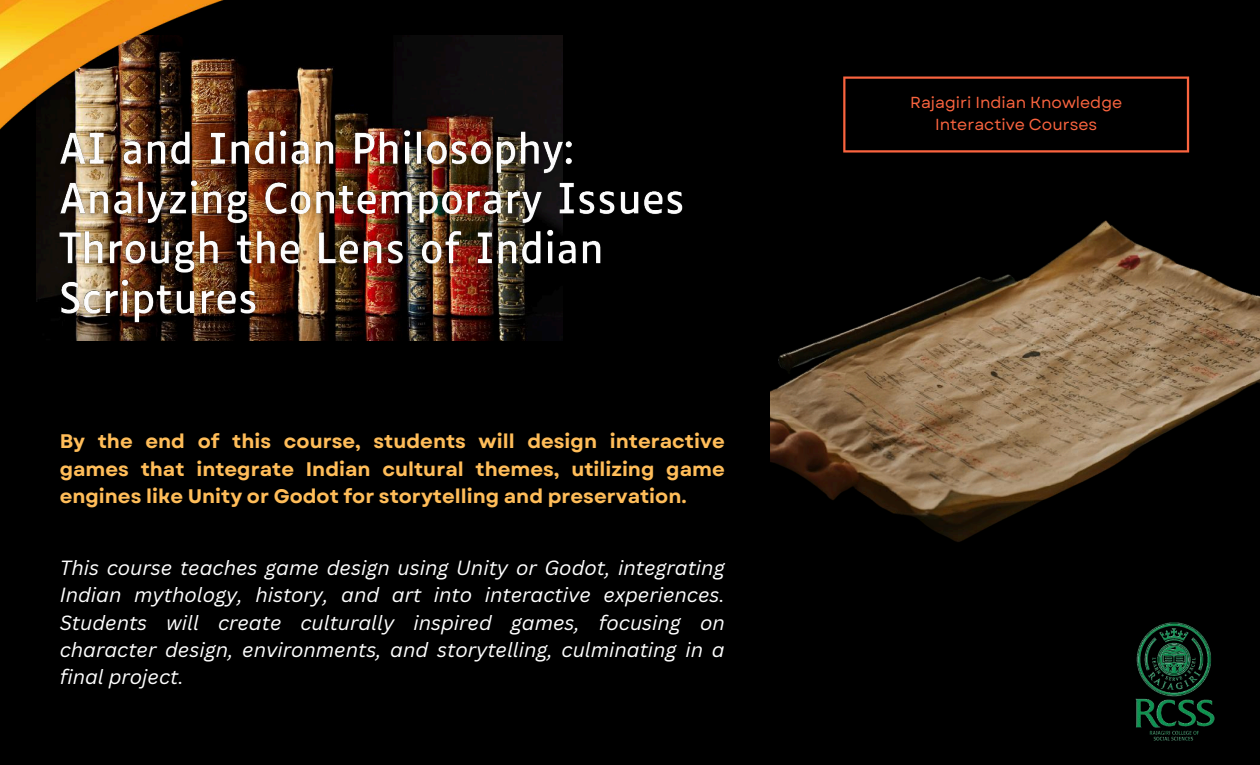
<style>
.page{position:relative;width:1260px;height:765px;background:#000}
.page>*{position:absolute;margin:0;border:0;box-sizing:border-box;transform-origin:0 0}
.t1{font:italic 20px/27.2px "Canva Sans";color:#fff;text-align:justify}
.t2{font:700 19.62px/27.2px "Garet";color:#ffbd59;text-align:justify}
.t3{font:16px/21.5px "Garet";color:#fa643f;text-align:center}
</style>
<div class="page">
<img style="left:812px;top:76px;width:448px;height:466px">
<img style="left:1135px;top:622px;width:80px;height:119px">
<img style="left:0;top:0;width:925px;height:483px">
<p class="t2" style="left:60px;top:428px;width:667px">By the end of this course, students will design interactive games that integrate Indian cultural themes, utilizing game engines like Unity or Godot for storytelling and preservation.</p>
<h2 class="t1" style="left:60px;top:554px;width:667px">This course teaches game design using Unity or Godot, integrating Indian mythology, history, and art into interactive experiences.<br>Students will create culturally inspired games, focusing on character design, environments, and storytelling, culminating in a final project.</h2>
<p class="t3" style="left:910px;top:92px;width:214px">Rajagiri Indian Knowledge<br>Interactive Courses</p>
</div>
